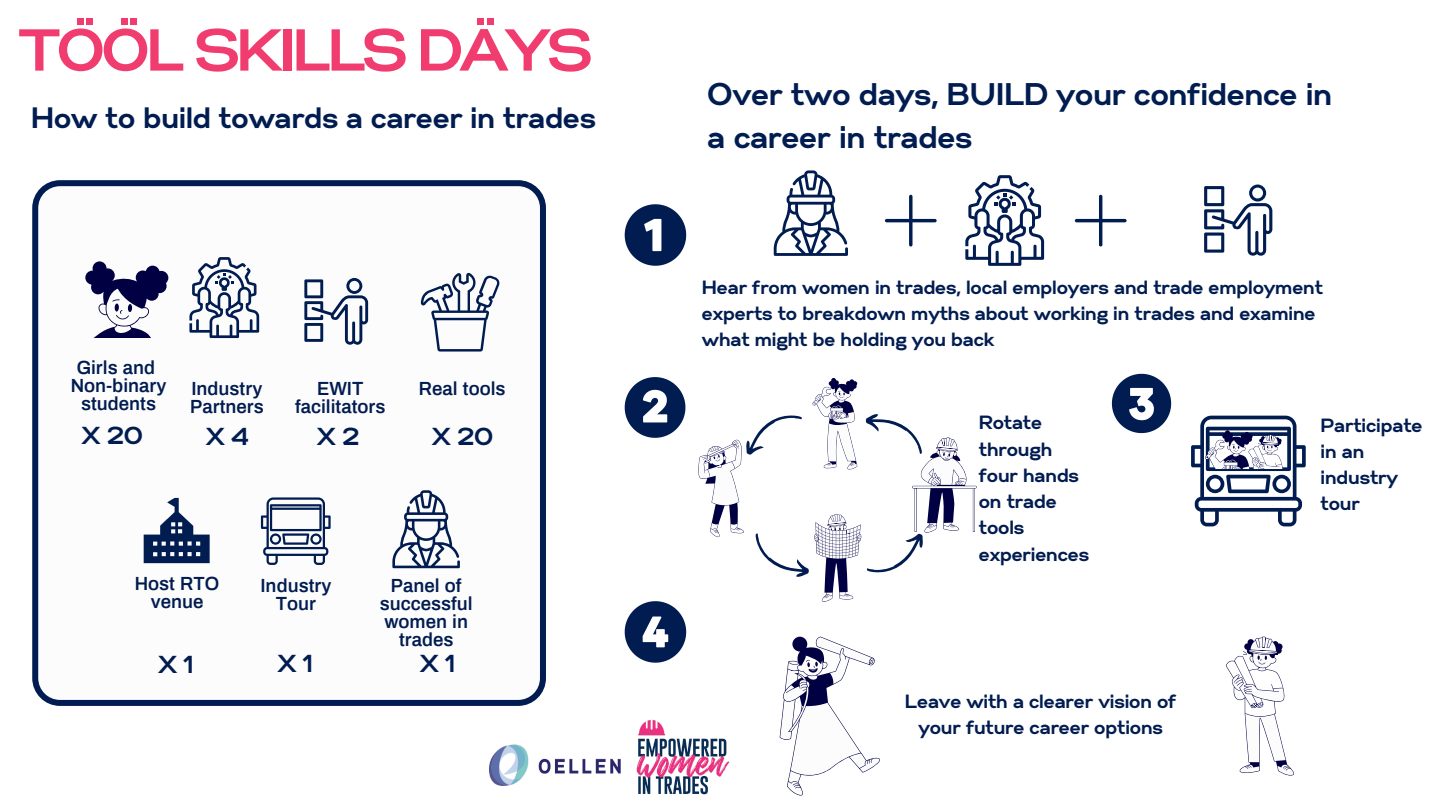
<style>
.page{position:relative;width:1440px;height:810px;background:#fff}
.page>*{position:absolute;margin:0;border:0;box-sizing:border-box;transform-origin:0 0}
.t1{font:700 59px "Gabriel Sans";letter-spacing:-.045em;color:#f03c6e}
.t2{font:700 57.7px "Gabriel Sans";color:#f03c6e}
.t3{font:700 31.2px/43.5px "Gabriel Sans";color:#011c50}
.t4{font:700 29.5px "Gabriel Sans";color:#011c50}
.t5{font:700 24.5px "Gabriel Sans";color:#011c50}
.t6{font:700 19.2px/26.2px "Gabriel Sans";color:#011c50}
.t7{font:600 18.6px/18px "Archivo";color:#011c50;text-align:center}
</style>
<div class="page">
<img style="left:636px;top:719px;width:94px;height:76px">
<img style="left:489px;top:744px;width:132px;height:42px">
<svg style="left:32px;top:180px;width:514px;height:526px"></svg>
<svg style="left:189px;top:257px;width:70px;height:81px"></svg>
<svg style="left:421px;top:273px;width:79px;height:79px"></svg>
<svg style="left:304px;top:278px;width:64px;height:67px"></svg>
<svg style="left:392px;top:490px;width:68px;height:78px"></svg>
<svg style="left:261px;top:497px;width:70px;height:68px"></svg>
<svg style="left:83px;top:261px;width:86px;height:77px"></svg>
<div style="left:69px;top:287px;width:25px;height:28px;background:#fcfcfd;border-radius:50%"></div>
<svg style="left:780px;top:637px;width:100px;height:159px"></svg>
<svg style="left:1226px;top:637px;width:68px;height:139px"></svg>
<svg style="left:625px;top:204px;width:61px;height:62px"></svg>
<svg style="left:625px;top:377px;width:60px;height:61px"></svg>
<svg style="left:1112px;top:374px;width:59px;height:59px"></svg>
<svg style="left:625px;top:601px;width:61px;height:62px"></svg>
<svg style="left:965px;top:175px;width:79px;height:91px"></svg>
<svg style="left:1204px;top:185px;width:68px;height:71px"></svg>
<svg style="left:774px;top:170px;width:74px;height:86px"></svg>
<svg style="left:885px;top:195px;width:52px;height:52px"></svg>
<svg style="left:1075px;top:195px;width:52px;height:52px"></svg>
<svg style="left:1191px;top:416px;width:115px;height:110px"></svg>
<svg style="left:698px;top:378px;width:279px;height:224px"></svg>
<svg style="left:144px;top:498px;width:66px;height:65px"></svg>
<p class="t2" style="left:75px;top:-21px;width:67px">.. ..</p>
<p class="t2" style="left:475px;top:-21px;width:23px">..</p>
<p class="t1" style="left:20px;top:24px;width:575px">TOOL SKILLS DAYS</p>
<p class="t4" style="left:31px;top:105px;width:566px">How to build towards a career in trades</p>
<p class="t7" style="left:77px;top:359px;width:80px">Girls and</p>
<p class="t7" style="left:71px;top:377px;width:97px">Non-binary students</p>
<p class="t7" style="left:190px;top:379px;width:75px;text-align:left">Industry<br>Partners</p>
<p class="t7" style="left:295px;top:379px;width:92px">EWIT facilitators</p>
<p class="t5" style="left:317px;top:426px;width:44px">X 2</p>
<p class="t5" style="left:82px;top:425px;width:63px">X 20</p>
<p class="t5" style="left:206px;top:426px;width:45px">X 4</p>
<p class="t7" style="left:419px;top:379px;width:88px">Real tools</p>
<p class="t5" style="left:432px;top:426px;width:63px">X 20</p>
<p class="t7" style="left:135px;top:575px;width:86px">Host RTO venue</p>
<p class="t7" style="left:380px;top:577px;width:94px">Panel of successful women in trades</p>
<p class="t7" style="left:260px;top:577px;width:72px">Industry<br>Tour</p>
<p class="t5" style="left:158px;top:654px;width:37px">X 1</p>
<p class="t5" style="left:278px;top:652px;width:37px">X 1</p>
<p class="t5" style="left:420px;top:652px;width:37px">X 1</p>
<p class="t3" style="left:708px;top:74px;width:626px">Over two days, BUILD your confidence in a career in trades</p>
<p class="t6" style="left:702px;top:275px;width:622px">Hear from women in trades, local employers and trade employment experts to breakdown myths about working in trades and examine what might be holding you back</p>
<p class="t6" style="left:979px;top:411px;width:112px">Rotate through four hands on trade tools experiences</p>
<p class="t6" style="left:1321px;top:413px;width:103px">Participate in an industry tour</p>
<p class="t6" style="left:905px;top:689px;width:273px;text-align:center">Leave with a clearer vision of your future career options</p>
</div>
